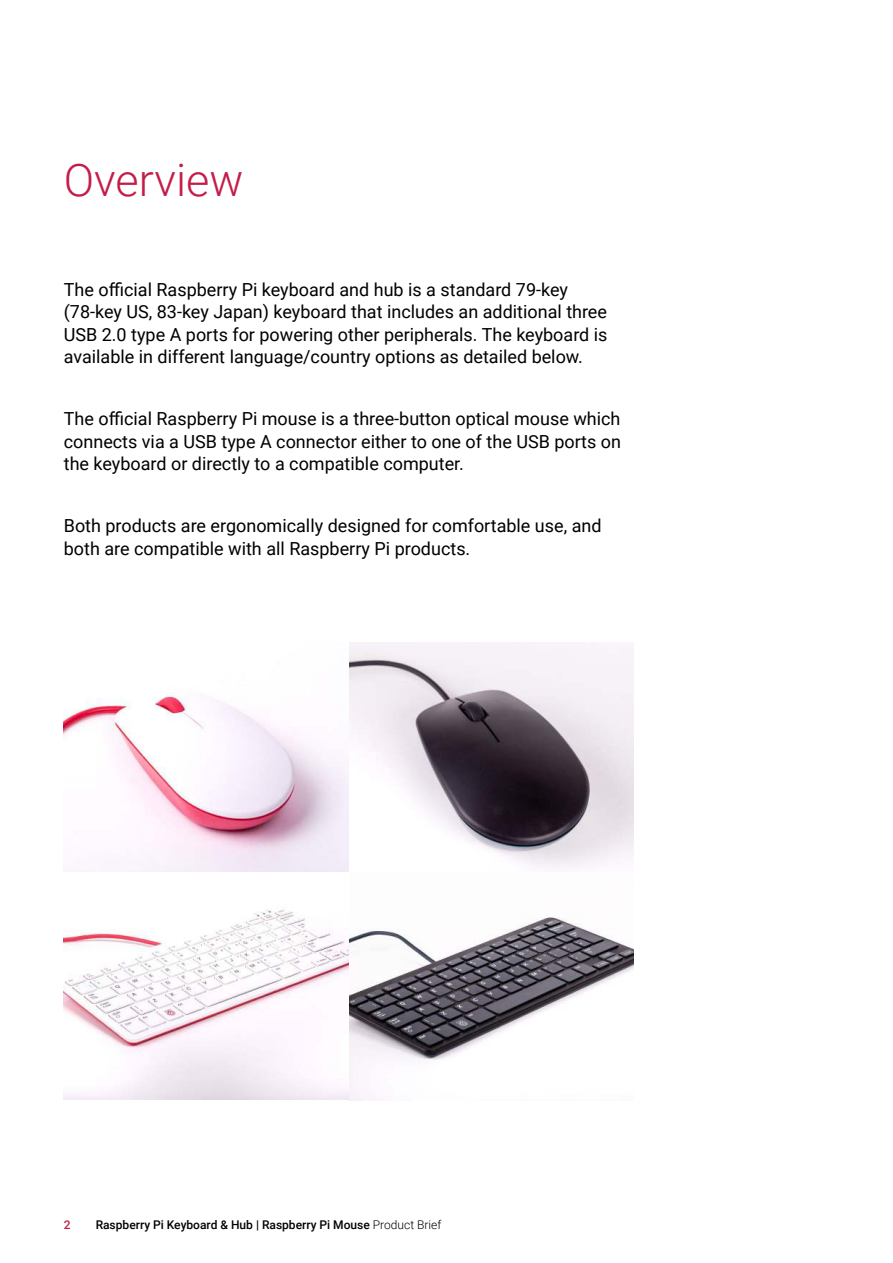
<style>
.page{position:relative;width:893px;height:1263px;background:#fff}
.page>*{position:absolute;margin:0;border:0;box-sizing:border-box;transform-origin:0 0}
.t1{font:300 45px "Roboto";color:#c41c49}
.t2{font:18px/22.5px "Roboto";color:#000}
.t3{font:500 12px "Roboto";color:#000}
.t4{font:500 12px "Roboto";color:#c41c49}
.s1{font-weight:300}
</style>
<div class="page">
<img style="left:64px;top:642px;width:569px;height:458px">
<h1 class="t1" style="left:64px;top:154px;width:181px">Overview</h1>
<p class="t2" style="left:64px;top:278px;width:545px">The o昀케cial Raspberry Pi keyboard and hub is a standard 79-key (78-key US, 83-key Japan) keyboard that includes an additional three USB 2.0 type A ports for powering other peripherals. The keyboard is available in different language/country options as detailed below.</p>
<p class="t2" style="left:64px;top:407px;width:559px;text-align:justify">The o昀케cial Raspberry Pi mouse is a three-button optical mouse which connects via a USB type A connector either to one of the USB ports on the keyboard or directly to a compatible computer.</p>
<p class="t2" style="left:64px;top:514px;width:539px">Both products are ergonomically designed for comfortable use, and both are compatible with all Raspberry Pi products.</p>
<p class="t4" style="left:64px;top:1220px;width:8px">2</p>
<p class="t3" style="left:96px;top:1220px;width:347px">Raspberry Pi Keyboard &amp; Hub | Raspberry Pi Mouse <span class="s1">Product Brief</span></p>
</div>
